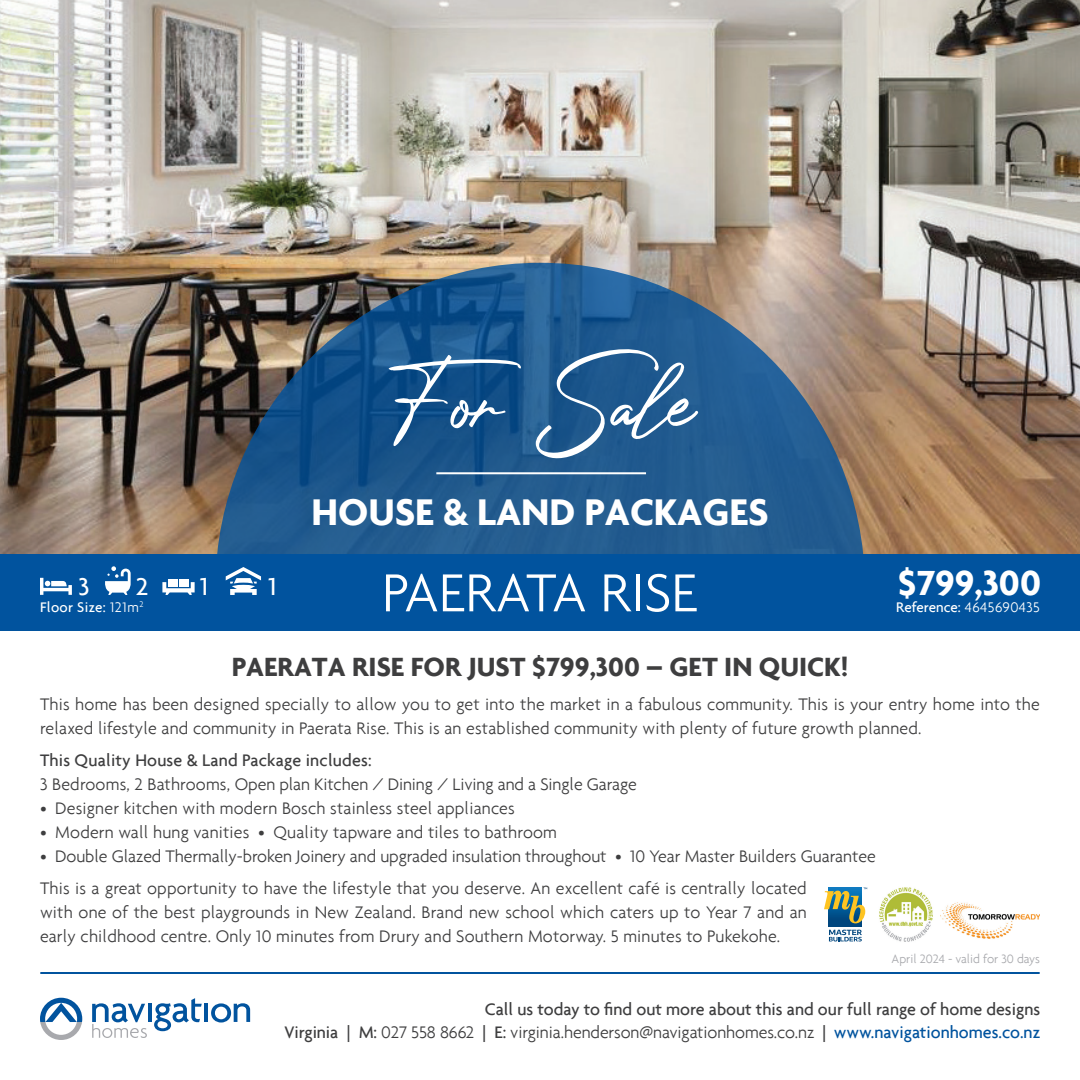
<style>
.page{position:relative;width:1080px;height:1080px;background:#fff}
.page>*{position:absolute;margin:0;border:0;box-sizing:border-box;transform-origin:0 0}
.t1{font:102.4px "Photograph Signature";color:#fff}
.t2{font:300 57.8px "Agenda";color:#fff}
.t3{font:700 40px "Agenda";color:#fff}
.t4{font:700 37.6px "Agenda";color:#fff}
.t5{font:700 28.4px "Agenda";color:#3e3e3f}
.t6{font:500 26.1px "Agenda";color:#fff}
.t7{font:300 18px/24px "Agenda";letter-spacing:.01em;color:#3e3e3f}
.t8{font:500 18px/23px "Agenda";color:#3e3e3f;text-align:right}
.t9{font:500 15px "Agenda";color:#fff}
.t10{font:500 15px "Agenda";letter-spacing:.02em;color:#fff}
.t11{font:300 13px "Agenda";color:#a8a9ad}
.s1{font-weight:300}
.s2{color:#01539e}
</style>
<div class="page">
<hr style="left:148px;top:1004px;width:3px;height:18px;background:#01539e">
<svg style="left:154px;top:998px;width:48px;height:33px"></svg>
<hr style="left:204px;top:1004px;width:4px;height:18px;background:#01539e">
<svg style="left:211px;top:1003px;width:39px;height:20px"></svg>
<svg style="left:92px;top:1003px;width:55px;height:35px"></svg>
<svg style="left:40px;top:998px;width:42px;height:42px"></svg>
<hr style="left:41px;top:972px;width:998px;height:2px;background:#01539e">
<img style="left:879px;top:887px;width:54px;height:55px">
<img style="left:940px;top:902px;width:100px;height:37px">
<svg style="left:829px;top:923px;width:32px;height:3px"></svg>
<svg style="left:824px;top:887px;width:43px;height:36px;background:#7f9a84"></svg>
<svg style="left:829px;top:930px;width:33px;height:11px"></svg>
<img style="left:0;top:0;width:1080px;height:554px">
<div style="left:0;top:554px;width:1080px;height:76px;background:#01539e"></div>
<svg style="left:215px;top:263px;width:650px;height:318px;background:#335f87"></svg>
<hr style="left:436px;top:472px;width:210px;height:2px;background:#fff">
<svg style="left:40px;top:578px;width:32px;height:17px"></svg>
<div style="left:168px;top:579px;width:10px;height:7px;background:#fff"></div>
<div style="left:179px;top:579px;width:10px;height:7px;background:#fff"></div>
<svg style="left:162px;top:582px;width:33px;height:13px"></svg>
<svg style="left:105px;top:566px;width:26px;height:29px"></svg>
<svg style="left:226px;top:567px;width:35px;height:28px"></svg>
<h1 class="t1" style="left:387px;top:311px;width:310px">For Sale</h1>
<h3 class="t6" style="left:78px;top:571px;width:13px">3</h3>
<h3 class="t6" style="left:136px;top:571px;width:14px">2</h3>
<h3 class="t6" style="left:200px;top:571px;width:10px">1</h3>
<h3 class="t6" style="left:268px;top:571px;width:10px">1</h3>
<p class="t10" style="left:40px;top:598px;width:105px">Floor Size: <span class="s1">121m</span><sup>2</sup></p>
<h3 class="t3" style="left:312px;top:487px;width:458px">HOUSE &amp; LAND PACKAGES</h3>
<h2 class="t2" style="left:382px;top:559px;width:317px">PAERATA RISE</h2>
<h3 class="t5" style="left:232px;top:649px;width:618px">PAERATA RISE FOR JUST $799,300 – GET IN QUICK!</h3>
<h3 class="t4" style="left:898px;top:560px;width:144px">$799,300</h3>
<p class="t9" style="left:896px;top:598px;width:145px">Reference: <span class="s1">4645690435</span></p>
<p class="t7" style="left:40px;top:692px;width:1001px">This home has been designed specially to allow you to get into the market in a fabulous community. This is your entry home into the relaxed lifestyle and community in Paerata Rise. This is an established community with plenty of future growth planned.</p>
<p class="t8" style="left:40px;top:748px;width:333px">This Quality House &amp; Land Package includes:</p>
<p class="t7" style="left:40px;top:772px;width:598px">3 Bedrooms, 2 Bathrooms, Open plan Kitchen / Dining / Living and a Single Garage</p>
<p class="t7" style="left:40px;top:796px;width:476px">• Designer kitchen with modern Bosch stainless steel appliances</p>
<p class="t7" style="left:40px;top:820px;width:519px">• Modern wall hung vanities • Quality tapware and tiles to bathroom</p>
<p class="t7" style="left:40px;top:840px;width:837px;line-height:32px">• Double Glazed Thermally-broken Joinery and upgraded insulation throughout • 10 Year Master Builders Guarantee<br>This is a great opportunity to have the lifestyle that you deserve. An excellent café is centrally located</p>
<p class="t7" style="left:40px;top:900px;width:768px">with one of the best playgrounds in New Zealand. Brand new school which caters up to Year 7 and an early childhood centre. Only 10 minutes from Drury and Southern Motorway. 5 minutes to Pukekohe.</p>
<p class="t11" style="left:892px;top:951px;width:150px">April 2024 - valid for 30 days</p>
<p class="t8" style="left:285px;top:997px;width:757px">Call us today to find out more about this and our full range of home designs<br>Virginia | M: <span class="s1">027 558 8662</span> | E: <span class="s1">virginia.henderson@navigationhomes.co.nz</span> | <span class="s2">www.navigationhomes.co.nz</span></p>
</div>
